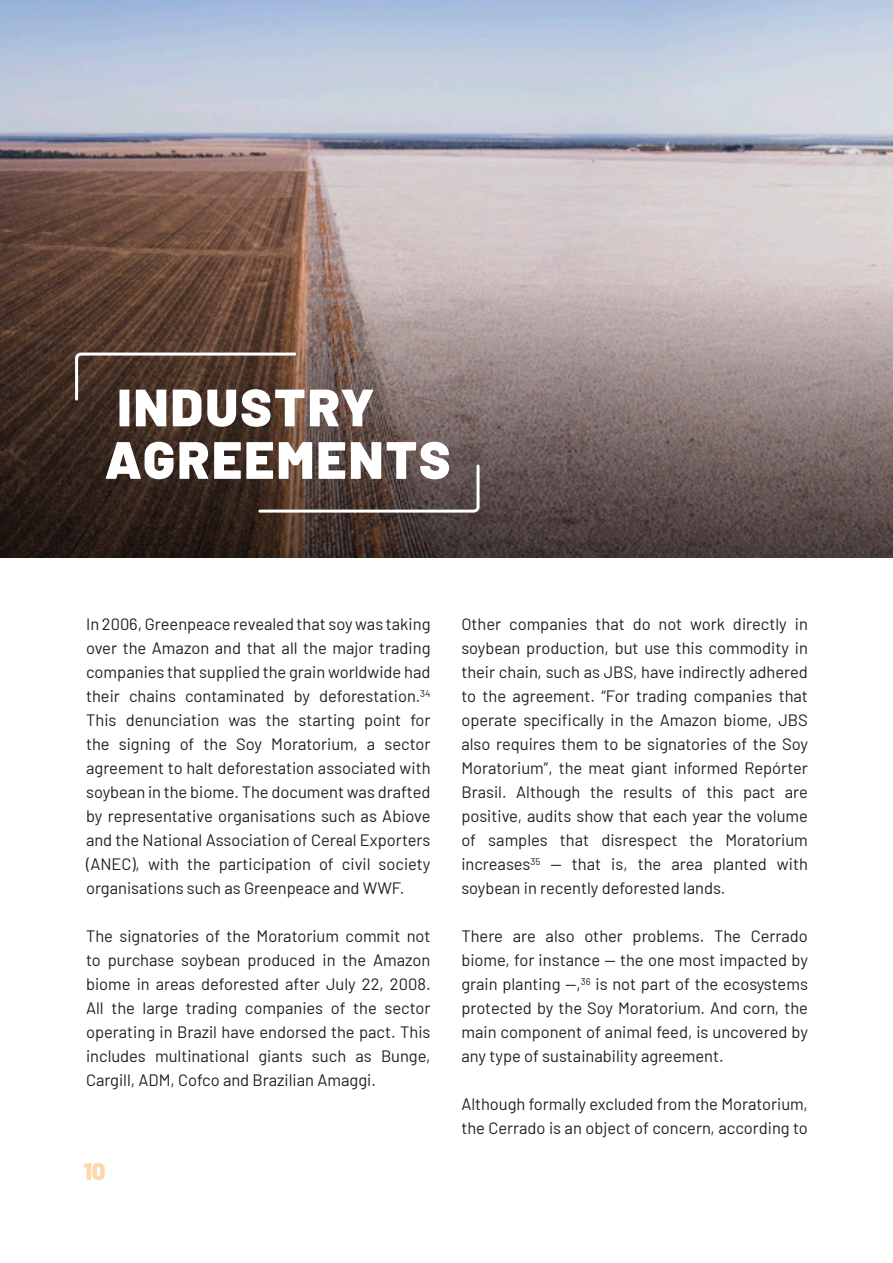
<style>
.page{position:relative;width:893px;height:1263px;background:#fff}
.page>*{position:absolute;margin:0;border:0;box-sizing:border-box;transform-origin:0 0}
.t1{font:900 52.5px/52.5px "Barlow";letter-spacing:.045em;color:#fff}
.t2{font:900 24px "Barlow";color:#fcd8ab}
.t3{font:16.5px/24px "Barlow";color:#231f20;text-align:justify}
</style>
<div class="page">
<svg style="left:0;top:0;width:893px;height:557px;background:#958b8e"></svg>
<svg style="left:74px;top:351px;width:224px;height:51px;background:#5a4438"></svg>
<svg style="left:257px;top:463px;width:224px;height:51px;background:#5e4d48"></svg>
<h1 class="t1" style="left:105px;top:382px;width:347px">INDUSTRY<br>AGREEMENTS</h1>
<p class="t3" style="left:86px;top:613px;width:346px">In 2006, Greenpeace revealed that soy was taking over the Amazon and that all the major trading companies that supplied the grain worldwide had their chains contaminated by deforestation.<sup>34<br></sup>This denunciation was the starting point for the signing of the Soy Moratorium, a sector agreement to halt deforestation associated with soybean in the biome. The document was drafted by representative organisations such as Abiove and the National Association of Cereal Exporters (ANEC), with the participation of civil society organisations such as Greenpeace and WWF.</p>
<p class="t3" style="left:86px;top:925px;width:346px">The signatories of the Moratorium commit not to purchase soybean produced in the Amazon biome in areas deforested after July 22, 2008.<br>All the large trading companies of the sector operating in Brazil have endorsed the pact. This includes multinational giants such as Bunge, Cargill, ADM, Cofco and Brazilian Amaggi.</p>
<h2 class="t2" style="left:83px;top:1158px;width:24px">10</h2>
<p class="t3" style="left:461px;top:613px;width:348px">Other companies that do not work directly in soybean production, but use this commodity in their chain, such as JBS, have indirectly adhered to the agreement. “For trading companies that operate specifically in the Amazon biome, JBS also requires them to be signatories of the Soy Moratorium”, the meat giant informed Repórter Brasil. Although the results of this pact are positive, audits show that each year the volume of samples that disrespect the Moratorium increases<sup>35</sup> — that is, the area planted with soybean in recently deforested lands.</p>
<p class="t3" style="left:461px;top:925px;width:348px">There are also other problems. The Cerrado biome, for instance — the one most impacted by grain planting —,<sup>36</sup> is not part of the ecosystems protected by the Soy Moratorium. And corn, the main component of animal feed, is uncovered by any type of sustainability agreement.</p>
<p class="t3" style="left:461px;top:1093px;width:348px">Although formally excluded from the Moratorium, the Cerrado is an object of concern, according to</p>
</div>
